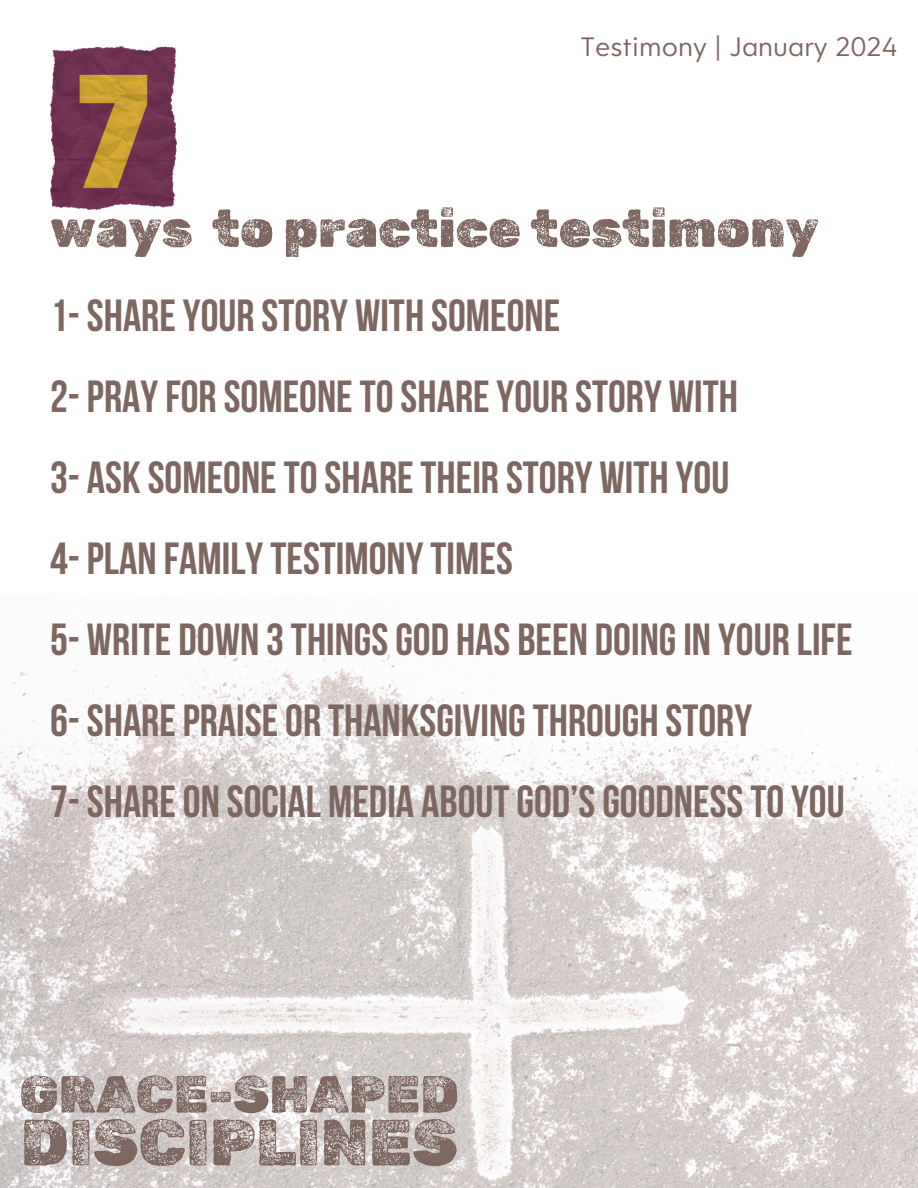
<style>
.page{position:relative;width:918px;height:1188px;background:#fff}
.page>*{position:absolute;margin:0;border:0;box-sizing:border-box;transform-origin:0 0}
.t1{font:65.1px "Rubik Dirt";color:#7d6760}
.t2{font:52.5px "Rubik Dirt";color:#7d6760}
.t3{font:52.05px "Rubik Dirt";color:#7d6760}
.t4{font:700 45px "Bebas Neue";color:#7d6760}
.t5{font:28.5px "Clarika Pro Geo";color:#7d6760}
</style>
<div class="page">
<img style="left:0;top:613px;width:918px;height:575px">
<img style="left:50px;top:46px;width:126px;height:163px">
<p class="t5" style="left:580px;top:28px;width:318px">Testimony | January 2024</p>
<p class="t2" style="left:50px;top:198px;width:770px">ways to practice testimony</p>
<p class="t4" style="left:50px;top:297px;width:512px">1-SHAREYOUR STORY WITH SOMEONE</p>
<p class="t4" style="left:50px;top:378px;width:689px">2- PRAYFOR SOMEONETO SHARE YOUR STORY WITH</p>
<p class="t4" style="left:50px;top:459px;width:681px">3- ASK SOMEONETOSHARE THEIR STORY WITH YOU</p>
<p class="t4" style="left:50px;top:540px;width:464px">4-PLAN FAMILY TESTIMONY TIMES</p>
<p class="t4" style="left:50px;top:621px;width:804px">5- WRITE DOWN 3THINGSGOD HAS BEEN DOINGIN YOUR LIFE</p>
<p class="t4" style="left:50px;top:702px;width:704px">6-SHAREPRAISE OR THANKSGIVINGTHROUGH STORY</p>
<p class="t4" style="left:50px;top:783px;width:796px">7- SHAREON SOCIAL MEDIA ABOUT GOD’SGOODNESSTO YOU</p>
<p class="t3" style="left:19px;top:1064px;width:441px">GRACE-SHAPED</p>
<p class="t1" style="left:21px;top:1104px;width:438px">DISCIPLINES</p>
</div>
